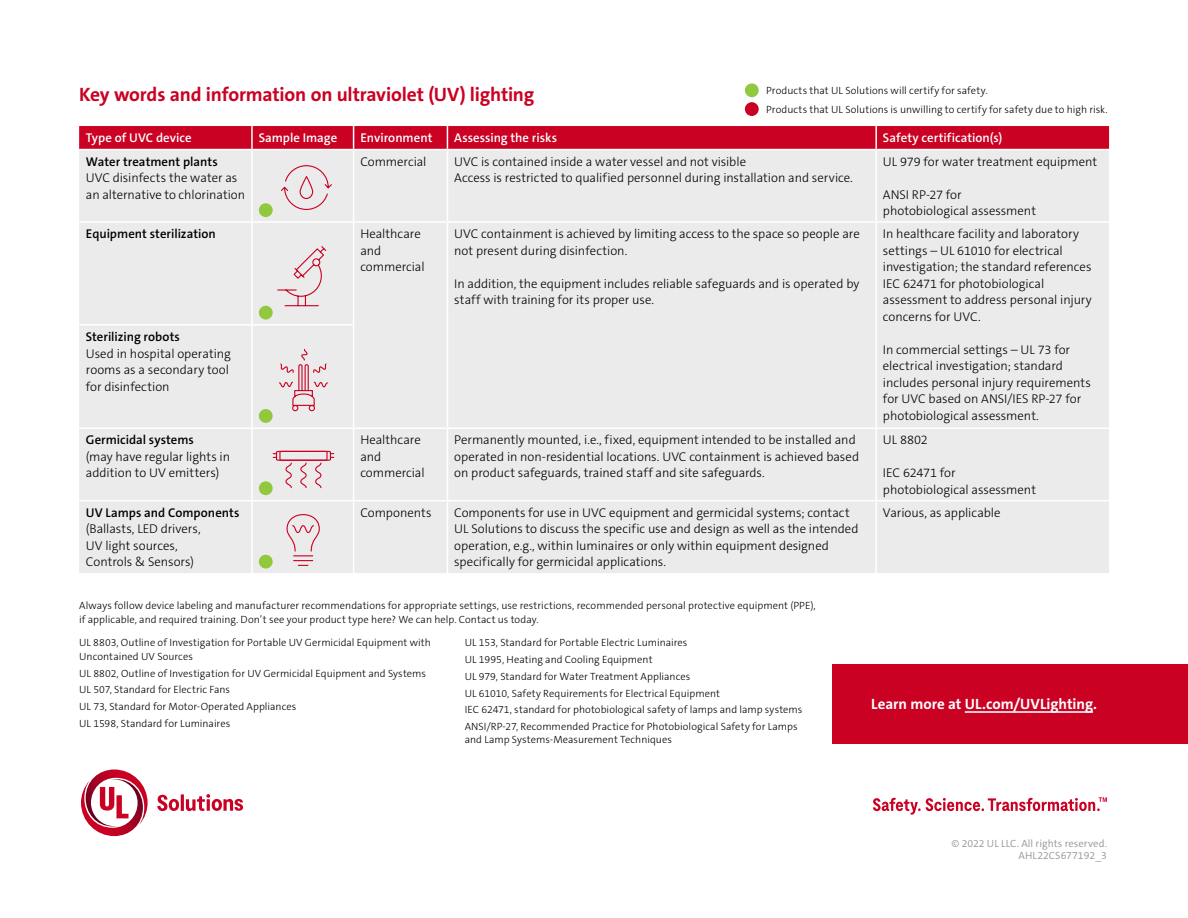
<style>
.page{position:relative;width:1188px;height:918px;background:#fff}
.page>*{position:absolute;margin:0;border:0;box-sizing:border-box;transform-origin:0 0}
.t1{font:700 19.5px "The Sans C5";letter-spacing:-.01em;color:#ca0123}
.t2{font:700 15px "The Sans C5";color:#fff}
.t3{font:300 12.75px/16.5px "The Sans C5";color:#000}
.t4{font:600 12.75px "The Sans C5";letter-spacing:.005em;color:#000}
.t5{font:600 12.75px "The Sans C5";letter-spacing:.005em;color:#fff}
.t6{font:300 10.5px/16.8px "The Sans C5";letter-spacing:.005em;color:#000}
.t7{font:300 10.5px/12.6px "The Sans C5";letter-spacing:.01em;color:#939598;text-align:right}
</style>
<div class="page">
<svg style="left:81px;top:770px;width:162px;height:66px"></svg>
<svg style="left:873px;top:797px;width:234px;height:18px"></svg>
<div style="left:832px;top:664px;width:356px;height:80px;background:#ca0123"></div>
<div style="left:79px;top:150px;width:1030px;height:423px;background:#ebebeb"></div>
<svg style="left:79px;top:126px;width:1030px;height:23px;background:#ca0426"></svg>
<hr style="left:875px;top:126px;width:2px;height:23px;background:#fff">
<hr style="left:251px;top:150px;width:2px;height:71px;background:#fff">
<hr style="left:447px;top:150px;width:1px;height:71px;background:#fff">
<hr style="left:875px;top:150px;width:2px;height:71px;background:#fff">
<hr style="left:79px;top:221px;width:173px;height:2px;background:#fff">
<hr style="left:252px;top:221px;width:102px;height:2px;background:#fff">
<hr style="left:251px;top:223px;width:2px;height:101px;background:#fff">
<hr style="left:354px;top:221px;width:93px;height:2px;background:#fff">
<hr style="left:447px;top:221px;width:429px;height:2px;background:#fff">
<hr style="left:447px;top:223px;width:1px;height:102px;background:#fff">
<hr style="left:876px;top:221px;width:233px;height:2px;background:#fff">
<hr style="left:875px;top:223px;width:2px;height:102px;background:#fff">
<hr style="left:79px;top:324px;width:173px;height:2px;background:#fff">
<hr style="left:252px;top:324px;width:102px;height:2px;background:#fff">
<hr style="left:251px;top:326px;width:2px;height:101px;background:#fff">
<hr style="left:447px;top:325px;width:1px;height:102px;background:#fff">
<hr style="left:875px;top:325px;width:2px;height:102px;background:#fff">
<hr style="left:79px;top:427px;width:173px;height:2px;background:#fff">
<hr style="left:252px;top:427px;width:102px;height:2px;background:#fff">
<hr style="left:251px;top:429px;width:2px;height:71px;background:#fff">
<hr style="left:354px;top:427px;width:93px;height:2px;background:#fff">
<hr style="left:447px;top:427px;width:429px;height:2px;background:#fff">
<hr style="left:447px;top:429px;width:1px;height:71px;background:#fff">
<hr style="left:876px;top:427px;width:233px;height:2px;background:#fff">
<hr style="left:875px;top:429px;width:2px;height:71px;background:#fff">
<hr style="left:79px;top:500px;width:173px;height:1px;background:#fff">
<hr style="left:252px;top:500px;width:102px;height:1px;background:#fff">
<hr style="left:251px;top:501px;width:2px;height:72px;background:#fff">
<hr style="left:354px;top:500px;width:93px;height:1px;background:#fff">
<hr style="left:447px;top:500px;width:429px;height:1px;background:#fff">
<hr style="left:447px;top:501px;width:1px;height:72px;background:#fff">
<hr style="left:876px;top:500px;width:233px;height:1px;background:#fff">
<hr style="left:875px;top:501px;width:2px;height:72px;background:#fff">
<hr style="left:353px;top:150px;width:1px;height:71px;background:#fff">
<hr style="left:353px;top:223px;width:1px;height:101px;background:#fff">
<hr style="left:353px;top:326px;width:1px;height:101px;background:#fff">
<hr style="left:353px;top:429px;width:1px;height:71px;background:#fff">
<hr style="left:353px;top:501px;width:1px;height:72px;background:#fff">
<div style="left:745px;top:83px;width:14px;height:14px;background:#92c83e;border-radius:50%"></div>
<div style="left:745px;top:102px;width:14px;height:14px;background:#ca0123;border-radius:50%"></div>
<svg style="left:277px;top:245px;width:50px;height:62px;background:#e7d5d8"></svg>
<svg style="left:278px;top:348px;width:51px;height:64px;background:#e7cfd3"></svg>
<svg style="left:273px;top:450px;width:61px;height:39px;background:#e6cbd0"></svg>
<svg style="left:286px;top:514px;width:34px;height:53px;background:#e7cfd3"></svg>
<svg style="left:280px;top:165px;width:53px;height:45px;background:#e7d5d8"></svg>
<div style="left:259px;top:203px;width:14px;height:14px;background:#92c83e;border-radius:50%"></div>
<div style="left:259px;top:306px;width:14px;height:14px;background:#92c83e;border-radius:50%"></div>
<div style="left:259px;top:409px;width:14px;height:14px;background:#92c83e;border-radius:50%"></div>
<div style="left:259px;top:481px;width:14px;height:14px;background:#92c83e;border-radius:50%"></div>
<div style="left:259px;top:555px;width:14px;height:14px;background:#92c83e;border-radius:50%"></div>
<hr style="left:965px;top:711px;width:128px;height:2px;background:#fff">
<h1 class="t1" style="left:79px;top:82px;width:457px">Key words and information on ultraviolet (UV) lighting</h1>
<p class="t5" style="left:86px;top:130px;width:107px">Type of UVC device</p>
<p class="t5" style="left:259px;top:130px;width:80px">Sample Image</p>
<p class="t5" style="left:360px;top:130px;width:74px">Environment</p>
<p class="t5" style="left:454px;top:130px;width:104px">Assessing the risks</p>
<p class="t5" style="left:883px;top:130px;width:121px">Safety certification(s)</p>
<p class="t4" style="left:86px;top:153px;width:133px">Water treatment plants</p>
<p class="t3" style="left:86px;top:170px;width:161px">UVC disinfects the water as an alternative to chlorination</p>
<p class="t6" style="left:766px;top:81px;width:343px;line-height:18.8px">Products that UL Solutions will certify for safety.<br>Products that UL Solutions is unwilling to certify for safety due to high risk.</p>
<p class="t3" style="left:360px;top:153px;width:68px">Commercial</p>
<p class="t3" style="left:454px;top:153px;width:400px">UVC is contained inside a water vessel and not visible<br>Access is restricted to qualified personnel during installation and service.</p>
<p class="t3" style="left:883px;top:153px;width:216px">UL 979 for water treatment equipment</p>
<p class="t3" style="left:883px;top:186px;width:155px">ANSI RP-27 for photobiological assessment</p>
<p class="t4" style="left:86px;top:226px;width:132px">Equipment sterilization</p>
<p class="t3" style="left:360px;top:226px;width:66px">Healthcare and commercial</p>
<p class="t3" style="left:454px;top:226px;width:407px">UVC containment is achieved by limiting access to the space so people are not present during disinfection.</p>
<p class="t3" style="left:454px;top:275px;width:407px">In addition, the equipment includes reliable safeguards and is operated by staff with training for its proper use.</p>
<p class="t4" style="left:86px;top:329px;width:96px">Sterilizing robots</p>
<p class="t3" style="left:86px;top:345px;width:146px">Used in hospital operating rooms as a secondary tool for disinfection</p>
<p class="t3" style="left:883px;top:226px;width:210px">In healthcare facility and laboratory settings – UL 61010 for electrical investigation; the standard references IEC 62471 for photobiological assessment to address personal injury concerns for UVC.</p>
<p class="t3" style="left:883px;top:341px;width:209px">In commercial settings – UL 73 for electrical investigation; standard includes personal injury requirements for UVC based on ANSI/IES RP-27 for photobiological assessment.</p>
<p class="t4" style="left:86px;top:432px;width:110px">Germicidal systems</p>
<p class="t3" style="left:86px;top:448px;width:146px">(may have regular lights in addition to UV emitters)</p>
<p class="t4" style="left:86px;top:504px;width:155px">UV Lamps and Components</p>
<p class="t3" style="left:86px;top:521px;width:116px">(Ballasts, LED drivers,<br>UV light sources,<br>Controls &amp; Sensors)</p>
<p class="t3" style="left:360px;top:432px;width:66px">Healthcare and commercial</p>
<p class="t3" style="left:454px;top:432px;width:406px">Permanently mounted, i.e., fixed, equipment intended to be installed and operated in non-residential locations. UVC containment is achieved based on product safeguards, trained staff and site safeguards.</p>
<p class="t3" style="left:883px;top:432px;width:46px">UL 8802</p>
<p class="t3" style="left:883px;top:465px;width:155px">IEC 62471 for photobiological assessment</p>
<p class="t3" style="left:360px;top:504px;width:73px">Components</p>
<p class="t3" style="left:454px;top:504px;width:406px">Components for use in UVC equipment and germicidal systems; contact UL Solutions to discuss the specific use and design as well as the intended operation, e.g., within luminaires or only within equipment designed specifically for germicidal applications.</p>
<p class="t3" style="left:883px;top:504px;width:119px">Various, as applicable</p>
<p class="t6" style="left:79px;top:599px;width:738px;line-height:13.5px">Always follow device labeling and manufacturer recommendations for appropriate settings, use restrictions, recommended personal protective equipment (PPE), if applicable, and required training. Don’t see your product type here? We can help. Contact us today.</p>
<p class="t6" style="left:79px;top:636px;width:353px;line-height:13.5px">UL 8803, Outline of Investigation for Portable UV Germicidal Equipment with<br>Uncontained UV Sources</p>
<p class="t6" style="left:79px;top:665px;width:348px">UL 8802, Outline of Investigation for UV Germicidal Equipment and Systems UL 507, Standard for Electric Fans<br>UL 73, Standard for Motor-Operated Appliances<br>UL 1598, Standard for Luminaires</p>
<p class="t6" style="left:465px;top:634px;width:339px">UL 153, Standard for Portable Electric Luminaires<br>UL 1995, Heating and Cooling Equipment<br>UL 979, Standard for Water Treatment Appliances<br>UL 61010, Safety Requirements for Electrical Equipment<br>IEC 62471, standard for photobiological safety of lamps and lamp systems ANSI/RP-27, Recommended Practice for Photobiological Safety for Lamps</p>
<p class="t6" style="left:465px;top:732px;width:209px">and Lamp Systems-Measurement Techniques</p>
<p class="t2" style="left:871px;top:694px;width:227px">Learn more at UL.com/UVLighting.</p>
<p class="t7" style="left:952px;top:837px;width:157px">© 2022 UL LLC. All rights reserved.<br>AHL22CS677192_3</p>
</div>
